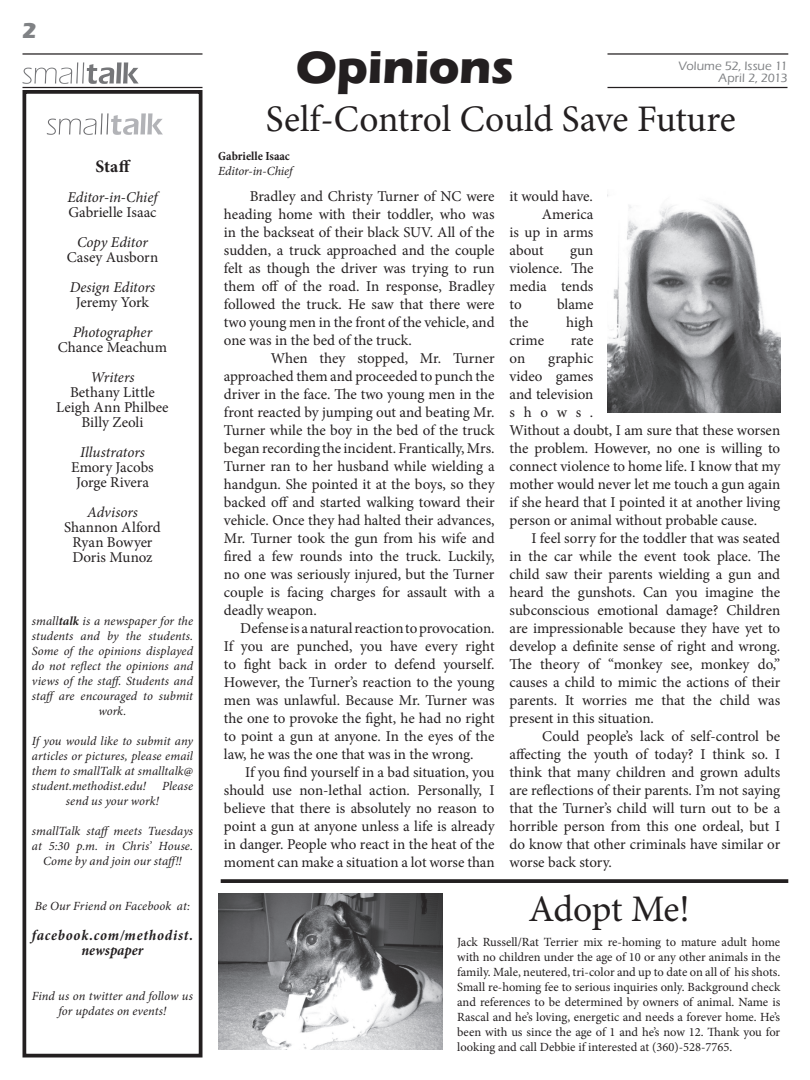
<style>
.page{position:relative;width:810px;height:1080px;background:#fff}
.page>*{position:absolute;margin:0;border:0;box-sizing:border-box;transform-origin:0 0}
.t1{font:700 47.5px "Eras ITC";letter-spacing:-.005em;color:#231f20}
.t2{font:37.5px "Minion Pro";letter-spacing:-.01em;color:#231f20}
.t3{font:700 22.5px "Eras ITC";color:#808285}
.t4{font:700 17.5px "Minion Pro";color:#231f20}
.t5{font:15px/18px "Minion Pro";letter-spacing:-.005em;color:#231f20;text-align:justify}
.t6{font:italic 15px "Minion Pro";letter-spacing:-.005em;color:#231f20}
.t7{font:italic 700 condensed 15px/15px "Minion Pro";letter-spacing:.05em;color:#231f20;text-align:center}
.t8{font:italic 12.5px/15px "Minion Pro";letter-spacing:.005em;color:#231f20;text-align:center}
.t9{font:12.5px/15px "Minion Pro";color:#231f20;text-align:justify}
.t10{font:500 12.5px/11.6px "Eras ITC";letter-spacing:.005em;color:#808285;text-align:right}
.t11{font:700 condensed 12.5px "Minion Pro";color:#231f20}
.s1{font-weight:700}
</style>
<div class="page">
<hr style="left:22px;top:87px;width:180px;height:1px;background:#231f20">
<svg style="left:22px;top:62px;width:117px;height:22px"></svg>
<hr style="left:608px;top:87px;width:180px;height:1px;background:#231f20">
<hr style="left:22px;top:53px;width:180px;height:2px;background:#231f20">
<hr style="left:607px;top:53px;width:181px;height:2px;background:#231f20">
<div style="left:22px;top:90px;width:180px;height:968px;border:4px solid #231f20"></div>
<svg style="left:47px;top:113px;width:116px;height:22px"></svg>
<img style="left:608px;top:201px;width:172px;height:211px">
<svg style="left:221px;top:879px;width:567px;height:4px;background:#302c2d"></svg>
<img style="left:219px;top:894px;width:223px;height:155px">
<p class="t3" style="left:22px;top:18px;width:16px">2</p>
<p class="t4" style="left:96px;top:154px;width:37px">Staff</p>
<p class="t6" style="left:67px;top:187px;width:92px">Editor-in-Chief</p>
<p class="t5" style="left:68px;top:203px;width:90px">Gabrielle Isaac</p>
<p class="t6" style="left:77px;top:232px;width:72px">Copy Editor</p>
<p class="t5" style="left:67px;top:248px;width:93px">Casey Ausborn</p>
<p class="t6" style="left:70px;top:277px;width:87px">Design Editors</p>
<p class="t5" style="left:76px;top:293px;width:75px">Jeremy York</p>
<p class="t6" style="left:73px;top:322px;width:81px">Photographer</p>
<p class="t5" style="left:58px;top:338px;width:111px">Chance Meachum</p>
<p class="t6" style="left:90px;top:367px;width:46px">Writers</p>
<p class="t5" style="left:70px;top:383px;width:86px">Bethany Little</p>
<p class="t5" style="left:56px;top:398px;width:114px">Leigh Ann Philbee</p>
<p class="t5" style="left:81px;top:413px;width:64px">Billy Zeoli</p>
<p class="t6" style="left:80px;top:442px;width:66px">Illustrators</p>
<p class="t5" style="left:71px;top:458px;width:84px">Emory Jacobs</p>
<p class="t5" style="left:76px;top:473px;width:74px">Jorge Rivera</p>
<p class="t6" style="left:87px;top:502px;width:52px">Advisors</p>
<p class="t5" style="left:64px;top:518px;width:98px">Shannon Alford</p>
<p class="t5" style="left:72px;top:533px;width:82px">Ryan Bowyer</p>
<p class="t5" style="left:72px;top:548px;width:82px">Doris Munoz</p>
<p class="t8" style="left:32px;top:613px;width:163px">small<span class="s1">talk</span> is a newspaper for the students and by the students.<br>Some of the opinions displayed do not reflect the opinions and views of the staff. Students and staff are encouraged to submit work.</p>
<p class="t8" style="left:32px;top:733px;width:163px;text-align:justify">If you would like to submit any articles or pictures, please email them to smallTalk at smalltalk@ student.methodist.edu!</p>
<p class="t8" style="left:162px;top:778px;width:32px">Please</p>
<p class="t8" style="left:66px;top:793px;width:95px">send us your work!</p>
<p class="t8" style="left:32px;top:823px;width:163px">smallTalk staff meets Tuesdays at 5:30 p.m. in Chris’ House.<br>Come by and join our staff!!</p>
<p class="t8" style="left:35px;top:898px;width:156px">Be Our Friend on Facebook at:</p>
<p class="t7" style="left:32px;top:927px;width:163px">facebook.com/methodist. newspaper</p>
<p class="t8" style="left:32px;top:988px;width:163px">Find us on twitter and follow us for updates on events!</p>
<p class="t1" style="left:296px;top:40px;width:220px">Opinions</p>
<p class="t10" style="left:679px;top:60px;width:110px">Volume 52, Issue 11<br>April 2, 2013</p>
<p class="t2" style="left:266px;top:94px;width:471px">Self-Control Could Save Future</p>
<p class="t11" style="left:218px;top:147px;width:73px">Gabrielle Isaac</p>
<p class="t8" style="left:218px;top:163px;width:76px">Editor-in-Chief</p>
<p class="t5" style="left:224px;top:187px;width:272px;text-indent:26px">Bradley and Christy Turner of NC were heading home with their toddler, who was in the backseat of their black SUV. All of the sudden, a truck approached and the couple felt as though the driver was trying to run them off of the road. In response, Bradley followed the truck. He saw that there were two young men in the front of the vehicle, and one was in the bed of the truck.</p>
<p class="t5" style="left:224px;top:349px;width:272px;text-indent:47px">When they stopped, Mr. Turner approached them and proceeded to punch the driver in the face. The two young men in the front reacted by jumping out and beating Mr.<br>Turner while the boy in the bed of the truck began recording the incident. Frantically, Mrs.<br>Turner ran to her husband while wielding a handgun. She pointed it at the boys, so they backed off and started walking toward their vehicle. Once they had halted their advances, Mr. Turner took the gun from his wife and fired a few rounds into the truck. Luckily, no one was seriously injured, but the Turner couple is facing charges for assault with a deadly weapon.</p>
<p class="t5" style="left:224px;top:619px;width:272px;text-indent:16px">Defense is a natural reaction to provocation.<br>If you are punched, you have every right to fight back in order to defend yourself.<br>However, the Turner’s reaction to the young men was unlawful. Because Mr. Turner was the one to provoke the fight, he had no right to point a gun at anyone. In the eyes of the law, he was the one that was in the wrong.</p>
<p class="t5" style="left:224px;top:763px;width:272px;text-indent:21px">If you find yourself in a bad situation, you should use non-lethal action. Personally, I believe that there is absolutely no reason to point a gun at anyone unless a life is already in danger. People who react in the heat of the moment can make a situation a lot worse than</p>
<p class="t5" style="left:510px;top:187px;width:85px">it would have.</p>
<p class="t5" style="left:510px;top:205px;width:85px;text-indent:32px">America is up in arms about</p>
<p class="t5" style="left:510px;top:241px;width:85px;text-indent:61px">gun violence. The media tends to</p>
<p class="t5" style="left:557px;top:295px;width:38px">blame</p>
<p class="t5" style="left:510px;top:313px;width:20px">the</p>
<p class="t5" style="left:566px;top:313px;width:29px">high</p>
<p class="t5" style="left:510px;top:331px;width:36px">crime</p>
<p class="t5" style="left:571px;top:331px;width:24px">rate</p>
<p class="t5" style="left:510px;top:349px;width:17px">on</p>
<p class="t5" style="left:510px;top:349px;width:272px;text-align:left;text-indent:39px">graphic<br>video games<br>and television<br>shows.<br>Without a doubt, I am sure that these worsen the problem. However, no one is willing to connect violence to home life. I know that my mother would never let me touch a gun again if she heard that I pointed it at another living person or animal without probable cause.</p>
<p class="t5" style="left:510px;top:529px;width:272px;text-indent:22px">I feel sorry for the toddler that was seated in the car while the event took place. The child saw their parents wielding a gun and heard the gunshots. Can you imagine the subconscious emotional damage? Children are impressionable because they have yet to develop a definite sense of right and wrong.<br>The theory of “monkey see, monkey do,” causes a child to mimic the actions of their parents. It worries me that the child was present in this situation.</p>
<p class="t5" style="left:510px;top:727px;width:272px;text-indent:33px">Could people’s lack of self-control be affecting the youth of today? I think so. I think that many children and grown adults are reflections of their parents. I’m not saying that the Turner’s child will turn out to be a horrible person from this one ordeal, but I do know that other criminals have similar or worse back story.</p>
<p class="t2" style="left:528px;top:884px;width:163px">Adopt Me!</p>
<p class="t9" style="left:457px;top:935px;width:325px">Jack Russell/Rat Terrier mix re-homing to mature adult home with no children under the age of 10 or any other animals in the family. Male, neutered, tri-color and up to date on all of his shots.<br>Small re-homing fee to serious inquiries only. Background check and references to be determined by owners of animal. Name is Rascal and he’s loving, energetic and needs a forever home. He’s been with us since the age of 1 and he’s now 12. Thank you for looking and call Debbie if interested at (360)-528-7765.</p>
</div>
